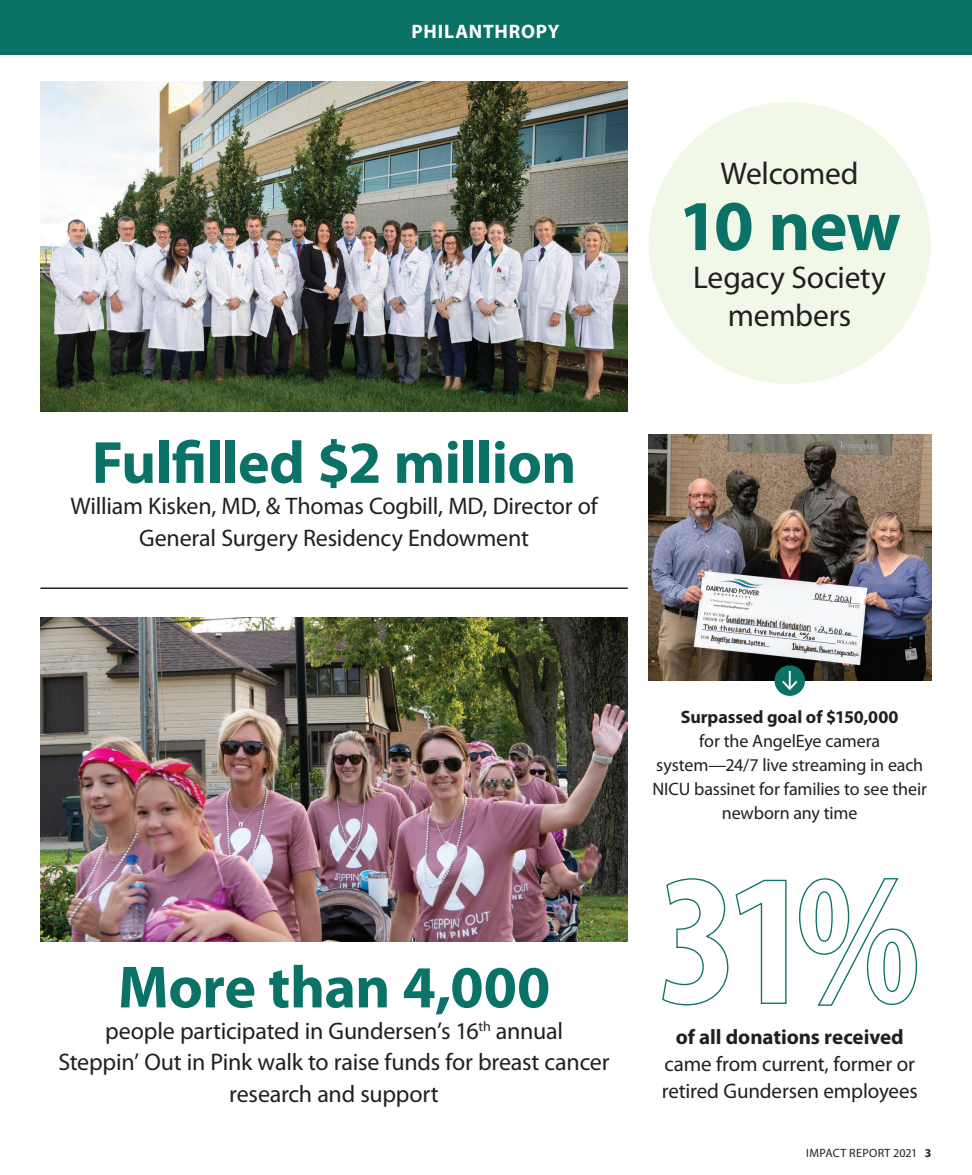
<style>
.page{position:relative;width:972px;height:1175px;background:#fff}
.page>*{position:absolute;margin:0;border:0;box-sizing:border-box;transform-origin:0 0}
.t1{font:700 72px "Myriad Pro";color:#0a7267}
.t2{font:700 60px "Myriad Pro";letter-spacing:-.01em;color:#0a7267}
.t3{font:31.5px/37.8px "Myriad Pro";letter-spacing:-.01em;color:#231f20;text-align:center}
.t4{font:24px/31.5px "Myriad Pro";letter-spacing:-.01em;color:#231f20;text-align:center}
.t5{font:21px/27px "Myriad Pro";letter-spacing:-.005em;color:#231f20;text-align:center}
.t6{font:700 19.5px "Myriad Pro";letter-spacing:.04em;color:#fff}
.t7{font:18px/24px "Myriad Pro";letter-spacing:-.01em;color:#231f20;text-align:center}
.t8{font:12px "Myriad Pro";letter-spacing:.03em;color:#231f20}
.s1{font-weight:700}
</style>
<div class="page">
<div style="left:649px;top:102px;width:282px;height:282px;background:#f2f8e8;border-radius:50%"></div>
<svg style="left:662px;top:878px;width:256px;height:128px"></svg>
<hr style="left:40px;top:587px;width:588px;height:2px;background:#231f20">
<div style="left:0;top:0;width:972px;height:54px;background:#0a7267"></div>
<img style="left:648px;top:434px;width:284px;height:246px">
<img style="left:40px;top:81px;width:588px;height:331px">
<img style="left:40px;top:617px;width:588px;height:324px">
<div style="left:774px;top:665px;width:31px;height:31px;background:#0a7267;border-radius:50%"></div>
<svg style="left:782px;top:671px;width:16px;height:20px"></svg>
<p class="t6" style="left:412px;top:18px;width:149px">PHILANTHROPY</p>
<p class="t2" style="left:92px;top:423px;width:486px">Fulfilled $2 million</p>
<p class="t4" style="left:70px;top:491px;width:529px">William Kisken, MD, &amp; Thomas Cogbill, MD, Director of<br>General Surgery Residency Endowment</p>
<p class="t3" style="left:721px;top:155px;width:140px">Welcomed</p>
<p class="t1" style="left:678px;top:179px;width:224px">10 new</p>
<p class="t3" style="left:693px;top:259px;width:194px">Legacy Society members</p>
<p class="t7" style="left:653px;top:705px;width:276px"><span class="s1">Surpassed goal of $150,000<br></span>for the AngelEye camera system—24/7 live streaming in each<br>NICU bassinet for families to see their newborn any time</p>
<p class="t2" style="left:118px;top:948px;width:434px">More than 4,000</p>
<p class="t4" style="left:59px;top:1015px;width:553px">people participated in Gundersen’s 16<sup>th</sup> annual<br>Steppin’ Out in Pink walk to raise funds for breast cancer research and support</p>
<p class="t5" style="left:662px;top:1023px;width:257px"><span class="s1">of all donations received </span>came from current, former or retired Gundersen employees</p>
<p class="t8" style="left:806px;top:1146px;width:127px">IMPACT REPORT 2021 <span class="s1">3</span></p>
</div>
